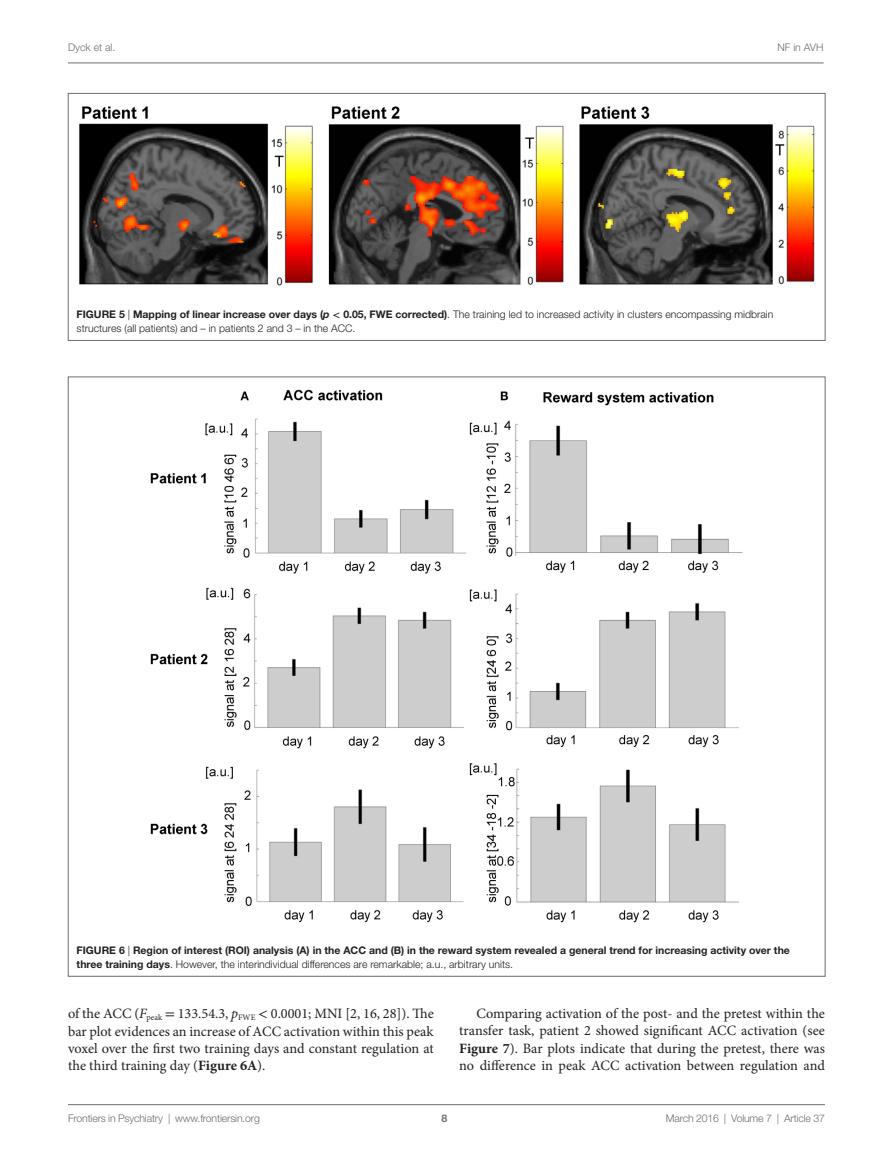
<style>
.page{position:relative;width:893px;height:1170px;background:#fff}
.page>*{position:absolute;margin:0;border:0;box-sizing:border-box;transform-origin:0 0}
.t1{font:14.25px/17.2px "Minion Pro";color:#231f20;text-align:justify}
.t2{font:700 10.5px/14.2px "Helvetica Neue LT Std";color:#231f20}
.t3{font:300 10.5px/14.2px "Helvetica Neue LT Std";color:#231f20}
.t4{font:300 10.5px "Helvetica Neue LT Std";letter-spacing:-.015em;color:#6c6d70}
.t5{font:700 10.5px "Helvetica Neue LT Std";color:#6c6d70}
.s1{font-weight:700}
.s2{font-weight:700;font-style:italic}
.s3{font-family:"STIX General";font-weight:700}
.s4{font-weight:300}
.s5{font-style:italic}
.s6{font-family:"STIX General"}
</style>
<div class="page">
<hr style="left:68px;top:1104px;width:757px;height:1px;background:#6c6d70">
<hr style="left:68px;top:63px;width:756px;height:1px;background:#6c6d70">
<img style="left:79px;top:106px;width:736px;height:180px">
<div style="left:68px;top:93px;width:757px;height:247px;border:1px solid #6c6d70"></div>
<img style="left:150px;top:389px;width:593px;height:534px">
<p class="t4" style="left:68px;top:41px;width:49px">Dyck et al.</p>
<p class="t4" style="left:777px;top:41px;width:48px">NF in AVH</p>
<p class="t3" style="left:77px;top:306px;width:698px"><span class="s1">FIGURE 5</span> | <span class="s1">Mapping of linear increase over days (</span><span class="s2">p</span> <span class="s3">&lt;</span> <span class="s1">0.05, FWE corrected)</span>. The training led to increased activity in clusters encompassing midbrain structures (all patients) and – in patients 2 and 3 – in the ACC.</p>
<p class="t2" style="left:77px;top:942px;width:715px">FIGURE 6 <span class="s4">|</span> Region of interest (ROI) analysis (A) in the ACC and (B) in the reward system revealed a general trend for increasing activity over the three training days<span class="s4">. However, the interindividual differences are remarkable; a.u., arbitrary units.</span></p>
<p class="t1" style="left:68px;top:1005px;width:367px">of the ACC (<span class="s5">F</span><sub>peak</sub> <span class="s6">=</span> 133.54.3, <span class="s5">p</span><sub>FWE</sub> <span class="s6">&lt;</span> 0.0001; MNI [2, 16, 28]). The bar plot evidences an increase of ACC activation within this peak voxel over the first two training days and constant regulation at the third training day (<span class="s1">Figure 6A</span>).</p>
<p class="t1" style="left:459px;top:1004px;width:367px;text-indent:17px">Comparing activation of the post- and the pretest within the transfer task, patient 2 showed significant ACC activation (see <span class="s1">Figure 7</span>). Bar plots indicate that during the pretest, there was no difference in peak ACC activation between regulation and</p>
<p class="t4" style="left:68px;top:1111px;width:193px">Frontiers in Psychiatry | www.frontiersin.org</p>
<p class="t5" style="left:441px;top:1111px;width:7px">8</p>
<p class="t4" style="left:666px;top:1111px;width:161px">March 2016 | Volume 7 | Article 37</p>
</div>
